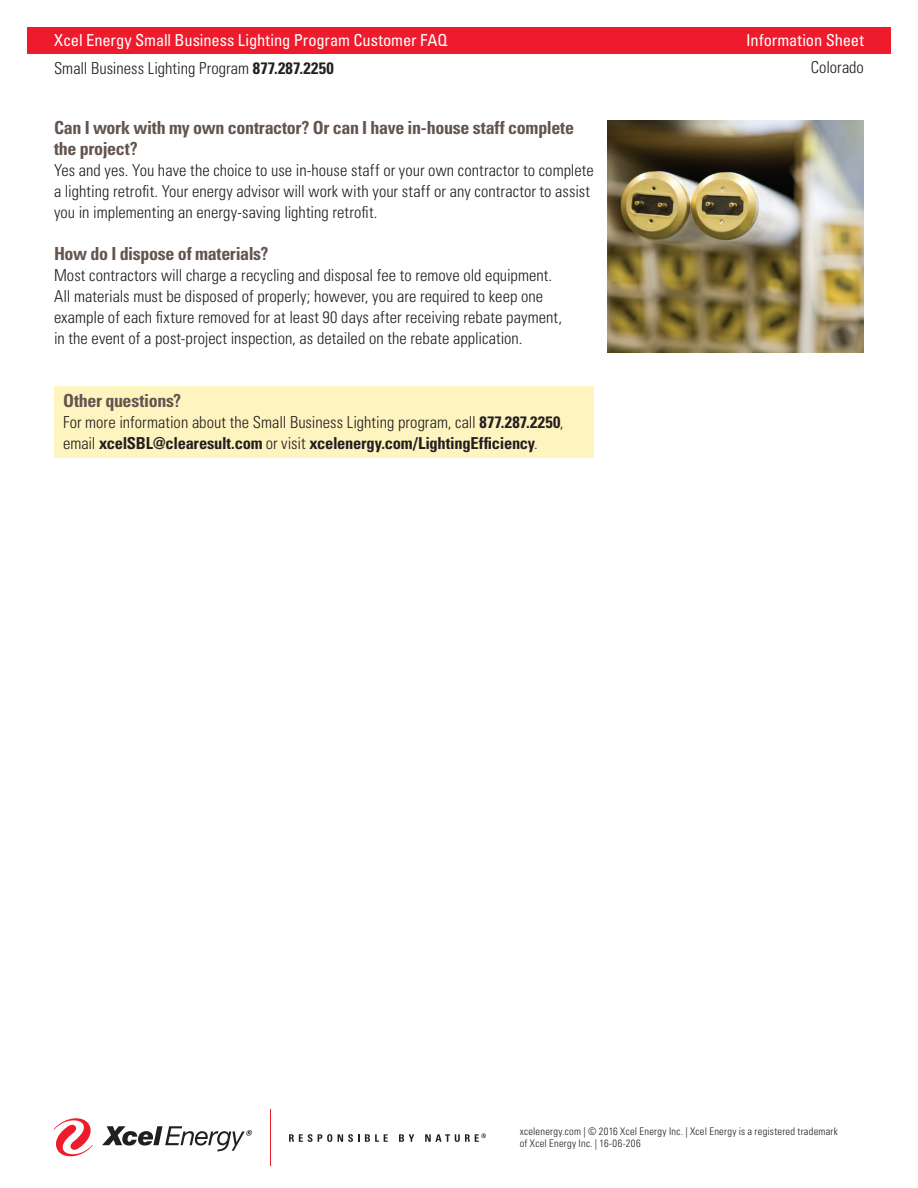
<style>
.page{position:relative;width:918px;height:1188px;background:#fff}
.page>*{position:absolute;margin:0;border:0;box-sizing:border-box;transform-origin:0 0}
.t1{font:700 condensed 18px/21px "Univers LT Std";letter-spacing:-.02em;color:#62544e}
.t2{font:300 condensed 16.5px/21px "Univers LT Std";letter-spacing:.005em;color:#231f20}
.t3{font:condensed 16.5px "Univers LT Std";letter-spacing:-.005em;color:#fff}
.t4{font:300 condensed 10.5px/11.6px "Univers LT Std";letter-spacing:.025em;color:#231f20}
.s1{font-weight:700}
</style>
<div class="page">
<svg style="left:54px;top:1118px;width:39px;height:39px"></svg>
<svg style="left:102px;top:1126px;width:150px;height:25px"></svg>
<hr style="left:270px;top:1109px;width:1px;height:57px;background:#ee1b2c">
<svg style="left:289px;top:1134px;width:43px;height:8px"></svg>
<svg style="left:338px;top:1134px;width:50px;height:8px"></svg>
<svg style="left:399px;top:1134px;width:15px;height:8px"></svg>
<svg style="left:425px;top:1133px;width:61px;height:9px"></svg>
<div style="left:27px;top:27px;width:864px;height:27px;background:#ee1b2c"></div>
<div style="left:54px;top:386px;width:540px;height:72px;background:#fef4bf"></div>
<img style="left:608px;top:121px;width:256px;height:231px">
<p class="t3" style="left:54px;top:29px;width:395px">Xcel Energy Small Business Lighting Program Customer FAQ</p>
<p class="t3" style="left:746px;top:29px;width:119px">Information Sheet</p>
<p class="t2" style="left:54px;top:58px;width:281px">Small Business Lighting Program <span class="s1">877.287.2250</span></p>
<p class="t2" style="left:811px;top:56px;width:55px">Colorado</p>
<p class="t1" style="left:54px;top:117px;width:522px">Can I work with my own contractor? Or can I have in-house staff complete the project?</p>
<p class="t2" style="left:54px;top:160px;width:541px">Yes and yes. You have the choice to use in-house staff or your own contractor to complete a lighting retrofit. Your energy advisor will work with your staff or any contractor to assist you in implementing an energy-saving lighting retrofit.</p>
<p class="t1" style="left:54px;top:243px;width:216px">How do I dispose of materials?</p>
<p class="t2" style="left:54px;top:265px;width:510px">Most contractors will charge a recycling and disposal fee to remove old equipment.<br>All materials must be disposed of properly; however, you are required to keep one example of each fixture removed for at least 90 days after receiving rebate payment, in the event of a post-project inspection, as detailed on the rebate application.</p>
<p class="t1" style="left:63px;top:390px;width:120px">Other questions?</p>
<p class="t2" style="left:63px;top:412px;width:502px">For more information about the Small Business Lighting program, call <span class="s1">877.287.2250</span>, email <span class="s1">xcelSBL@clearesult.com</span> or visit <span class="s1">xcelenergy.com/LightingEfficiency</span>.</p>
<p class="t4" style="left:520px;top:1126px;width:320px">xcelenergy.com | © 2016 Xcel Energy Inc. | Xcel Energy is a registered trademark of Xcel Energy Inc. | 16-06-206</p>
</div>
